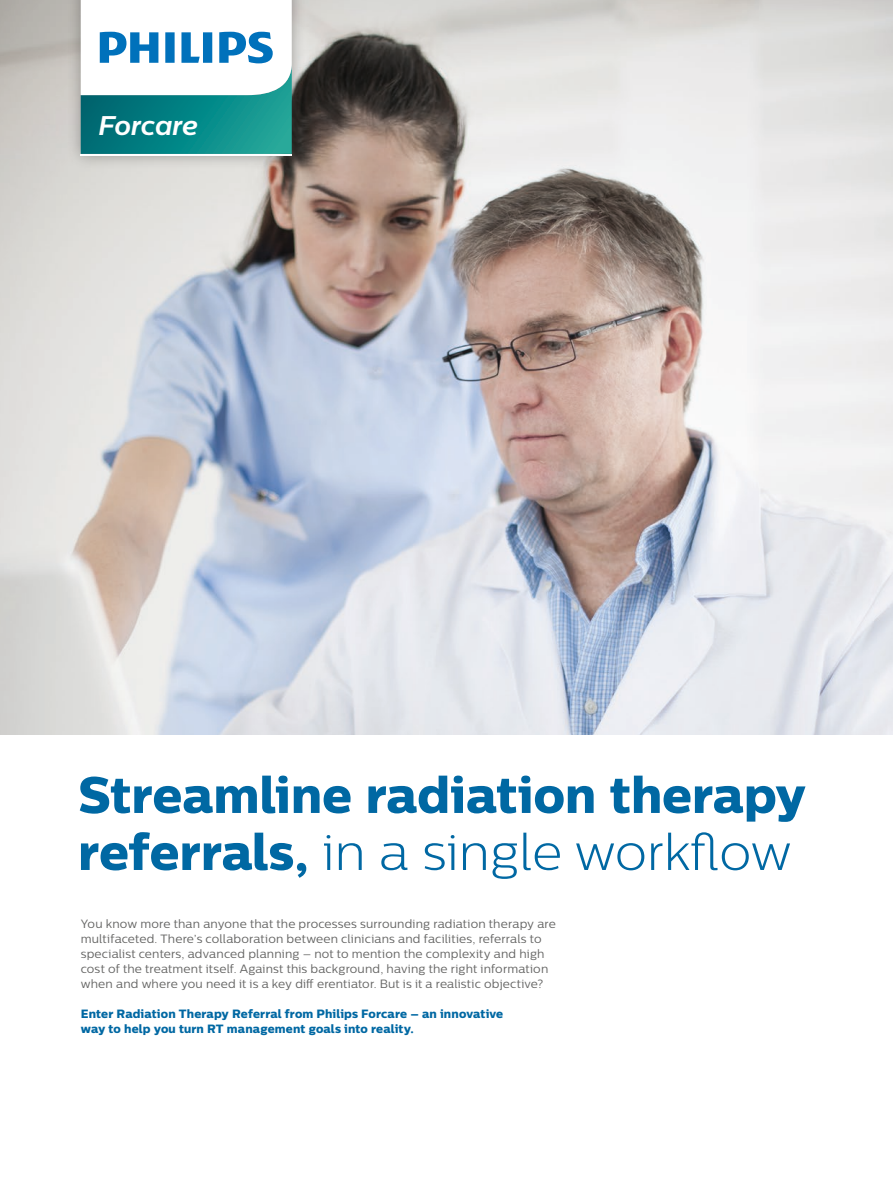
<style>
.page{position:relative;width:893px;height:1188px;background:#fff}
.page>*{position:absolute;margin:0;border:0;box-sizing:border-box;transform-origin:0 0}
.t1{font:300 51px "Centrale Sans";color:#0068a3}
.t2{font:51px "Centrale Sans X Bold";color:#0068a3}
.t3{font:italic 700 27px "Centrale Sans";letter-spacing:-.02em;color:#fff}
.t4{font:12px/15px "Centrale Sans";letter-spacing:.015em;color:#646463}
.t5{font:12px/15px "Centrale Sans X Bold";letter-spacing:.01em;color:#0068a3}
.s1{font-family:"Centrale Sans X Bold";font-weight:400}
</style>
<div class="page">
<img style="left:0;top:0;width:893px;height:734px">
<div style="left:66px;top:0;width:240px;height:170px;background:#1d1d1b;opacity:.35"></div>
<svg style="left:81px;top:0;width:211px;height:154px"></svg>
<hr style="left:81px;top:154px;width:211px;height:1px;background:#fff">
<h2 class="t3" style="left:98px;top:109px;width:101px">Forcare</h2>
<h1 class="t2" style="left:78px;top:763px;width:730px">Streamline radiation therapy</h1>
<h1 class="t1" style="left:78px;top:823px;width:715px"><span class="s1">referrals,</span> in a single workflow</h1>
<p class="t4" style="left:81px;top:916px;width:477px">You know more than anyone that the processes surrounding radiation therapy are multifaceted. There’s collaboration between clinicians and facilities, referrals to specialist centers, advanced planning – not to mention the complexity and high cost of the treatment itself. Against this background, having the right information when and where you need it is a key diff erentiator. But is it a realistic objective?</p>
<p class="t5" style="left:81px;top:1006px;width:424px">Enter Radiation Therapy Referral from Philips Forcare – an innovative way to help you turn RT management goals into reality.</p>
</div>
